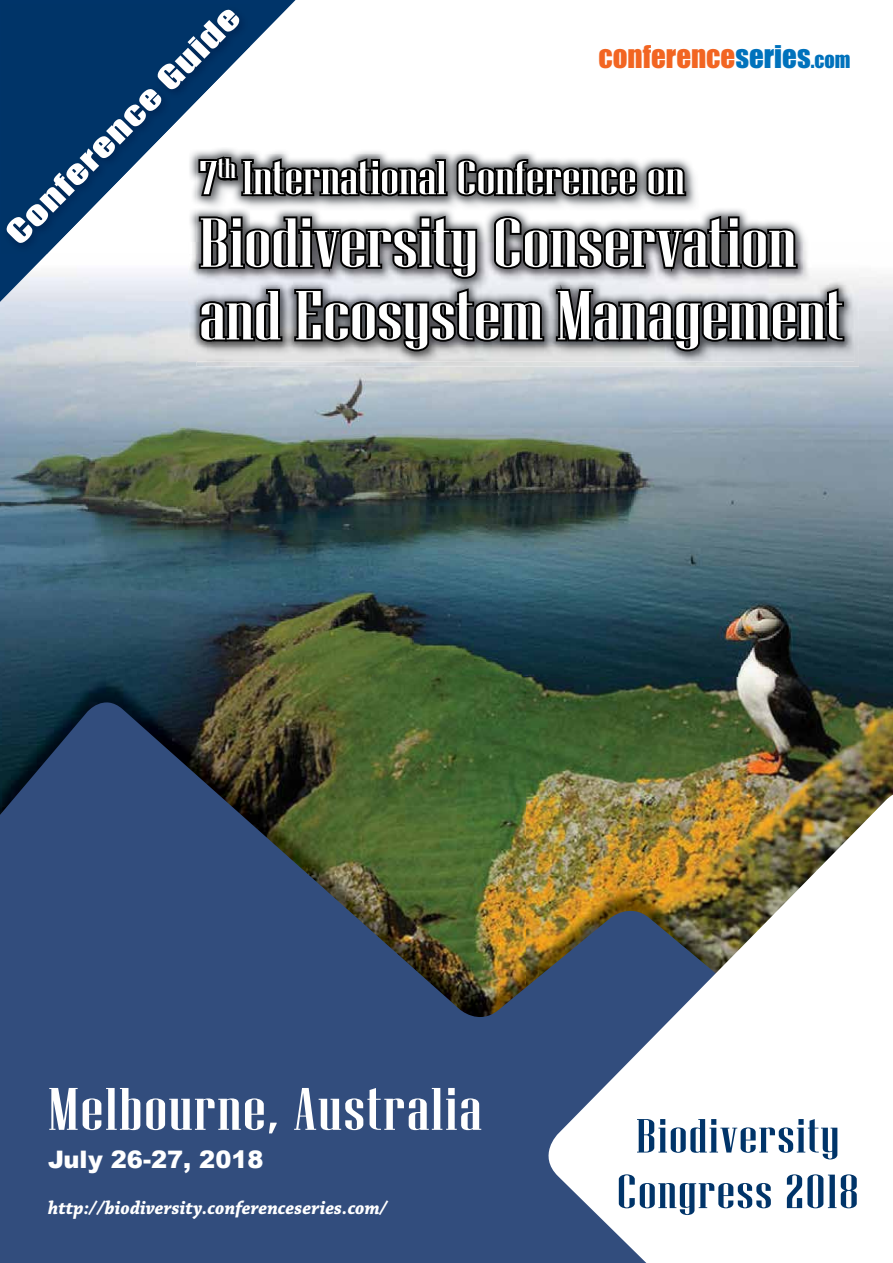
<style>
.page{position:relative;width:893px;height:1263px;background:#fff}
.page>*{position:absolute;margin:0;border:0;box-sizing:border-box;transform-origin:0 0}
.t1{font:69.15px/72.6px "Niagara Solid";color:#fff;scale:1.42 1}
.t2{font:59.85px "Niagara Solid";letter-spacing:.02em;color:#fff;scale:1.39 1}
.t3{font:47.85px/55.5px "Niagara Solid";letter-spacing:.02em;color:#003469;text-align:center;scale:1.39 1}
.t4{font:47.4px "Niagara Solid";color:#fff;scale:1.42 1}
.t5{font:30px "Impact";color:#fff;scale:1.39 1}
.t6{font:28.95px "Impact";color:#f26522}
.t7{font:24.15px "Arial Black KOI8";color:#fff}
.t8{font:italic 700 19.5px "Chaparral Pro";color:#fff;scale:.95 1}
.s1{color:#0072bc}
.s2{font-size:20.25px;color:#0072bc}
</style>
<div class="page">
<img style="left:0;top:277px;width:893px;height:400px">
<svg style="left:0;top:0;width:296px;height:302px"></svg>
<img style="left:0;top:677px;width:893px;height:15px">
<img style="left:0;top:692px;width:893px;height:571px">
<img style="left:537px;top:795px;width:356px;height:468px">
<img style="left:2px;top:5px;width:248px;height:249px">
<img style="left:197px;top:277px;width:662px;height:89px">
<img style="left:189px;top:147px;width:556px;height:66px">
<img style="left:189px;top:354px;width:8px;height:8px">
<img style="left:197px;top:277px;width:657px;height:85px">
<img style="left:197px;top:199px;width:53px;height:14px">
<svg style="left:197px;top:154px;width:491px;height:45px;background:#505152"></svg>
<svg style="left:189px;top:213px;width:657px;height:141px;background:#6c6d6f"></svg>
<p class="t5" style="left:-6px;top:221px;width:230px;rotate:-45deg">CONFERENCE GUIDE</p>
<p class="t6" style="left:598px;top:34px;width:253px">CONFERENCE<span class="s1">SERIES</span><span class="s2">.COM</span></p>
<p class="t4" style="left:199px;top:153px;width:343px">7<sup>th</sup> International Conference on</p>
<p class="t1" style="left:199px;top:207px;width:455px">Biodiversity Conservation and Ecosystem Management</p>
<p class="t2" style="left:48px;top:1077px;width:313px">Melbourne, Australia</p>
<p class="t7" style="left:48px;top:1146px;width:217px">July 26-27, 2018</p>
<p class="t8" style="left:48px;top:1196px;width:359px">http://biodiversity.conferenceseries.com/</p>
<p class="t3" style="left:617px;top:1108px;width:176px">Biodiversity<br>Congress 2018</p>
</div>
